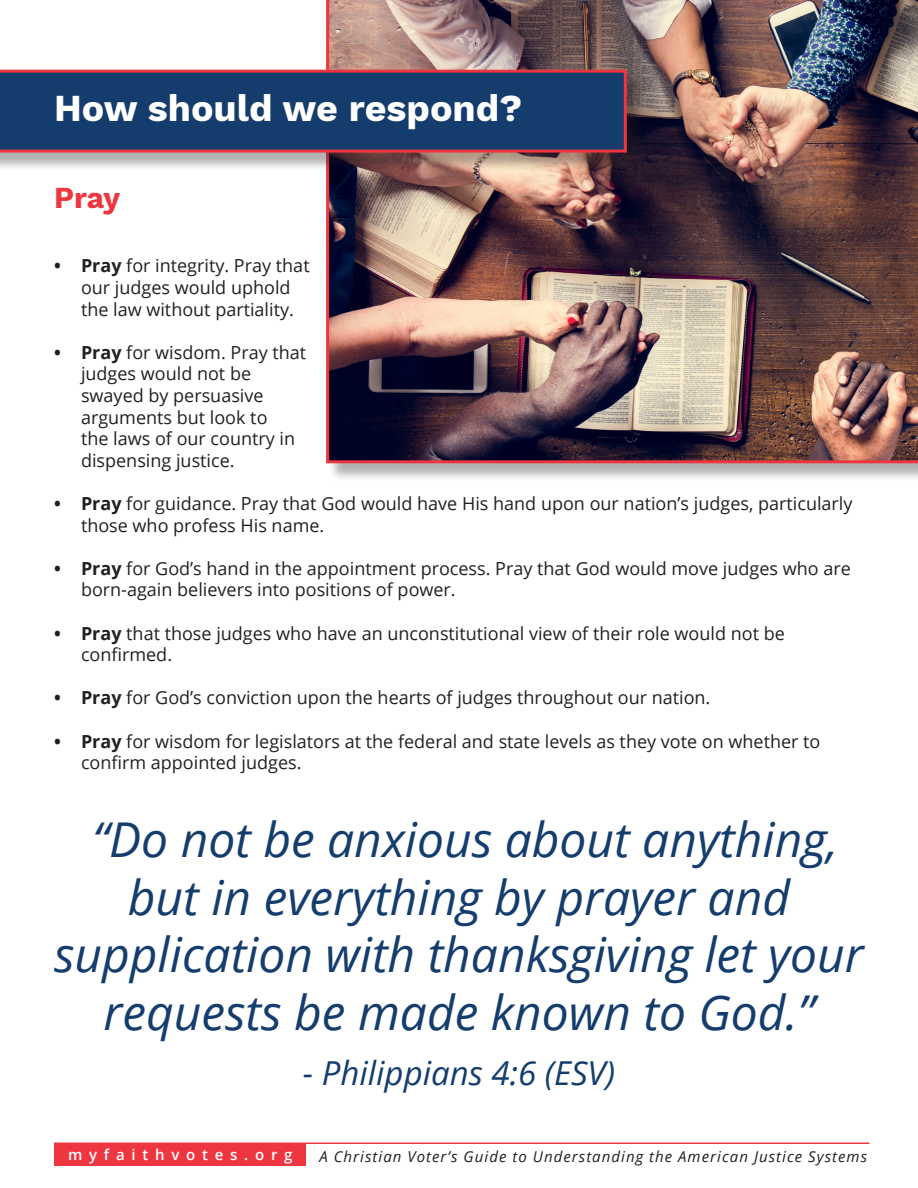
<style>
.page{position:relative;width:918px;height:1188px;background:#fff}
.page>*{position:absolute;margin:0;border:0;box-sizing:border-box;transform-origin:0 0}
.t1{font:italic 48px/57.6px "Open Sans";color:#143d6e;text-align:center}
.t2{font:700 37.5px "Work Sans";color:#fff}
.t3{font:italic 33px "Open Sans";color:#143d6e}
.t4{font:700 30px "Work Sans";color:#ee3640}
.t5{font:18px/21.6px "Open Sans";color:#231f20}
.t6{font:italic 15px "Open Sans";letter-spacing:.07em;color:#231f20}
.t7{font:600 15px "Open Sans";letter-spacing:.45em;color:#fff}
.s1{font-weight:700}
</style>
<div class="page">
<hr style="left:54px;top:1142px;width:815px;height:2px;background:#ee3640">
<div style="left:54px;top:1144px;width:252px;height:22px;background:#ee3640"></div>
<div style="left:328px;top:0;width:590px;height:482px;background:#231f20;opacity:.35"></div>
<img style="left:326px;top:0;width:592px;height:463px">
<div style="left:0;top:72px;width:645px;height:99px;background:#231f20;opacity:.35"></div>
<svg style="left:0;top:70px;width:627px;height:83px;background:#243c6a"></svg>
<p class="t2" style="left:54px;top:87px;width:470px">How should we respond?</p>
<p class="t4" style="left:54px;top:180px;width:68px">Pray</p>
<p class="t5" style="left:81px;top:255px;width:230px;text-indent:-27px"><span class="s1">• Pray</span> for integrity. Pray that our judges would uphold the law without partiality.</p>
<p class="t5" style="left:81px;top:341px;width:227px;text-indent:-27px"><span class="s1">• Pray</span> for wisdom. Pray that judges would not be swayed by persuasive arguments but look to<br>the laws of our country in dispensing justice.</p>
<p class="t5" style="left:81px;top:492px;width:773px;text-indent:-27px"><span class="s1">• Pray</span> for guidance. Pray that God would have His hand upon our nation’s judges, particularly those who profess His name.</p>
<p class="t5" style="left:81px;top:557px;width:771px;text-indent:-27px"><span class="s1">• Pray</span> for God’s hand in the appointment process. Pray that God would move judges who are born-again believers into positions of power.</p>
<p class="t5" style="left:81px;top:622px;width:705px;text-indent:-27px"><span class="s1">• Pray</span> that those judges who have an unconstitutional view of their role would not be confirmed.</p>
<p class="t5" style="left:54px;top:687px;width:658px"><span class="s1">• Pray</span> for God’s conviction upon the hearts of judges throughout our nation.</p>
<p class="t5" style="left:81px;top:730px;width:741px;text-indent:-27px"><span class="s1">• Pray</span> for wisdom for legislators at the federal and state levels as they vote on whether to confirm appointed judges.</p>
<p class="t1" style="left:54px;top:810px;width:811px">“Do not be anxious about anything, but in everything by prayer and supplication with thanksgiving let your requests be made known to God.”</p>
<p class="t3" style="left:303px;top:1050px;width:314px">- Philippians 4:6 (ESV)</p>
<p class="t7" style="left:68px;top:1144px;width:226px">myfaithvotes.org</p>
<p class="t6" style="left:319px;top:1146px;width:549px">A Christian Voter’s Guide to Understanding the American Justice Systems</p>
</div>
